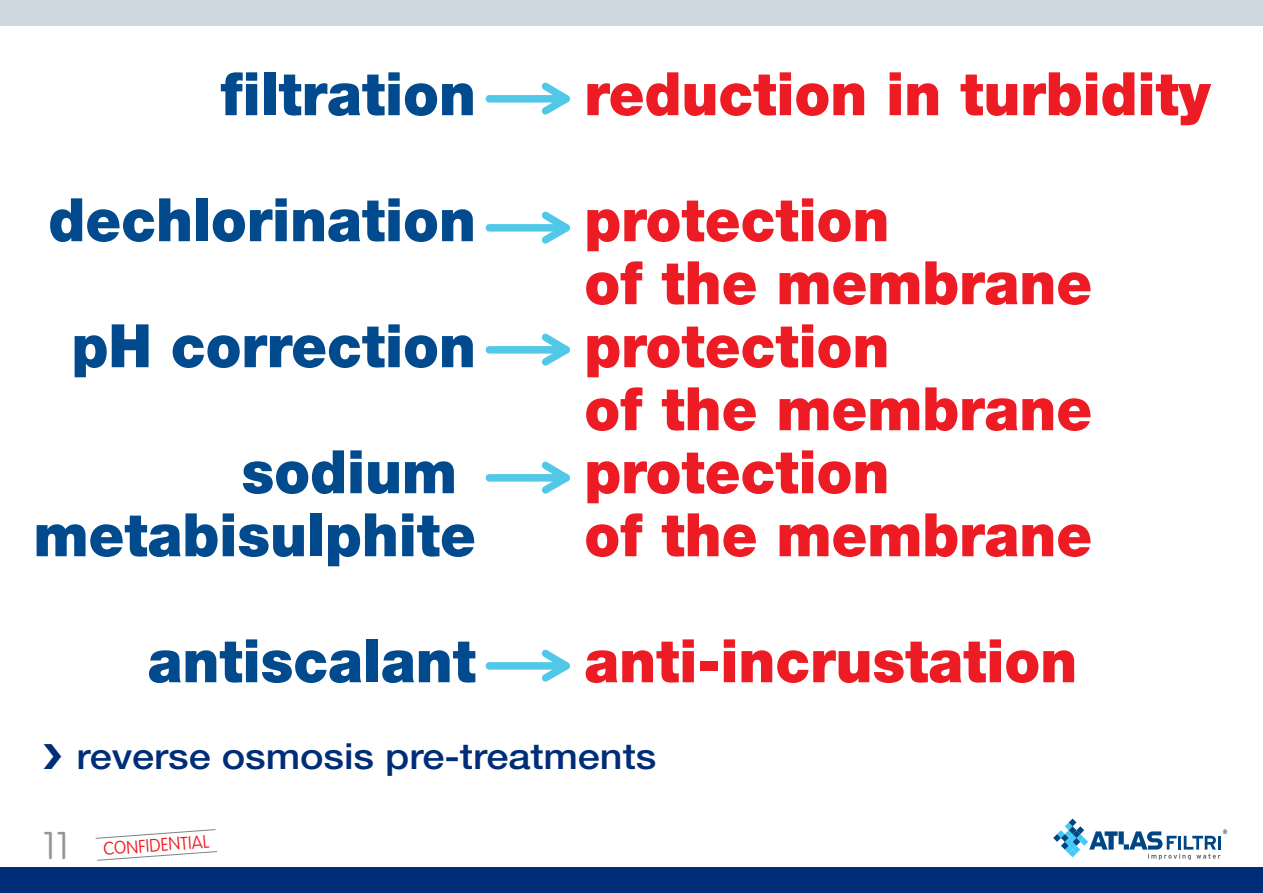
<style>
.page{position:relative;width:1263px;height:893px;background:#fff}
.page>*{position:absolute;margin:0;border:0;box-sizing:border-box;transform-origin:0 0}
.t1{font:900 60px/63px "Helvetica Neue";color:#ed1c24;scale:.95 1}
.t2{font:900 60px/126px "Helvetica Neue";color:#004a8d;text-align:right;scale:.95 1}
.t3{font:100 38.1px "VAG Rounded";color:#939598}
.t4{font:500 36px "Helvetica Neue";color:#002d78;scale:1.1 1}
.t5{font:100 18px "VAG Rounded";color:#ed1c24}
</style>
<div class="page">
<svg style="left:95px;top:829px;width:123px;height:32px"></svg>
<div style="left:0;top:0;width:1263px;height:26px;background:#ced8de"></div>
<div style="left:0;top:867px;width:1263px;height:26px;background:#002d78"></div>
<svg style="left:1053px;top:819px;width:174px;height:41px"></svg>
<div style="left:489px;top:95px;width:77px;height:7px;background:#51c8e8"></div>
<svg style="left:536px;top:82px;width:34px;height:33px"></svg>
<div style="left:489px;top:224px;width:77px;height:7px;background:#51c8e8"></div>
<svg style="left:536px;top:211px;width:34px;height:33px"></svg>
<div style="left:489px;top:346px;width:77px;height:7px;background:#51c8e8"></div>
<svg style="left:536px;top:333px;width:34px;height:33px"></svg>
<div style="left:489px;top:474px;width:77px;height:7px;background:#51c8e8"></div>
<svg style="left:536px;top:461px;width:34px;height:33px"></svg>
<div style="left:489px;top:662px;width:77px;height:7px;background:#51c8e8"></div>
<svg style="left:536px;top:649px;width:34px;height:33px"></svg>
<p class="t2" style="left:220px;top:36px;width:270px">filtration</p>
<p class="t2" style="left:48px;top:162px;width:452px">dechlorination</p>
<p class="t2" style="left:72px;top:288px;width:427px">pH correction</p>
<p class="t2" style="left:241px;top:414px;width:228px">sodium</p>
<p class="t2" style="left:34px;top:477px;width:467px">metabisulphite antiscalant</p>
<p class="t1" style="left:584px;top:36px;width:660px;line-height:126px">reduction in turbidity protection</p>
<p class="t1" style="left:584px;top:256px;width:536px">of the membrane protection<br>of the membrane protection<br>of the membrane</p>
<p class="t1" style="left:584px;top:634px;width:520px">anti-incrustation</p>
<p class="t4" style="left:43px;top:744px;width:559px">❯ reverse osmosis pre-treatments</p>
<p class="t3" style="left:43px;top:830px;width:28px">11</p>
<p class="t5" style="left:103px;top:841px;width:108px;rotate:-4deg">CONFIDENTIAL</p>
</div>
